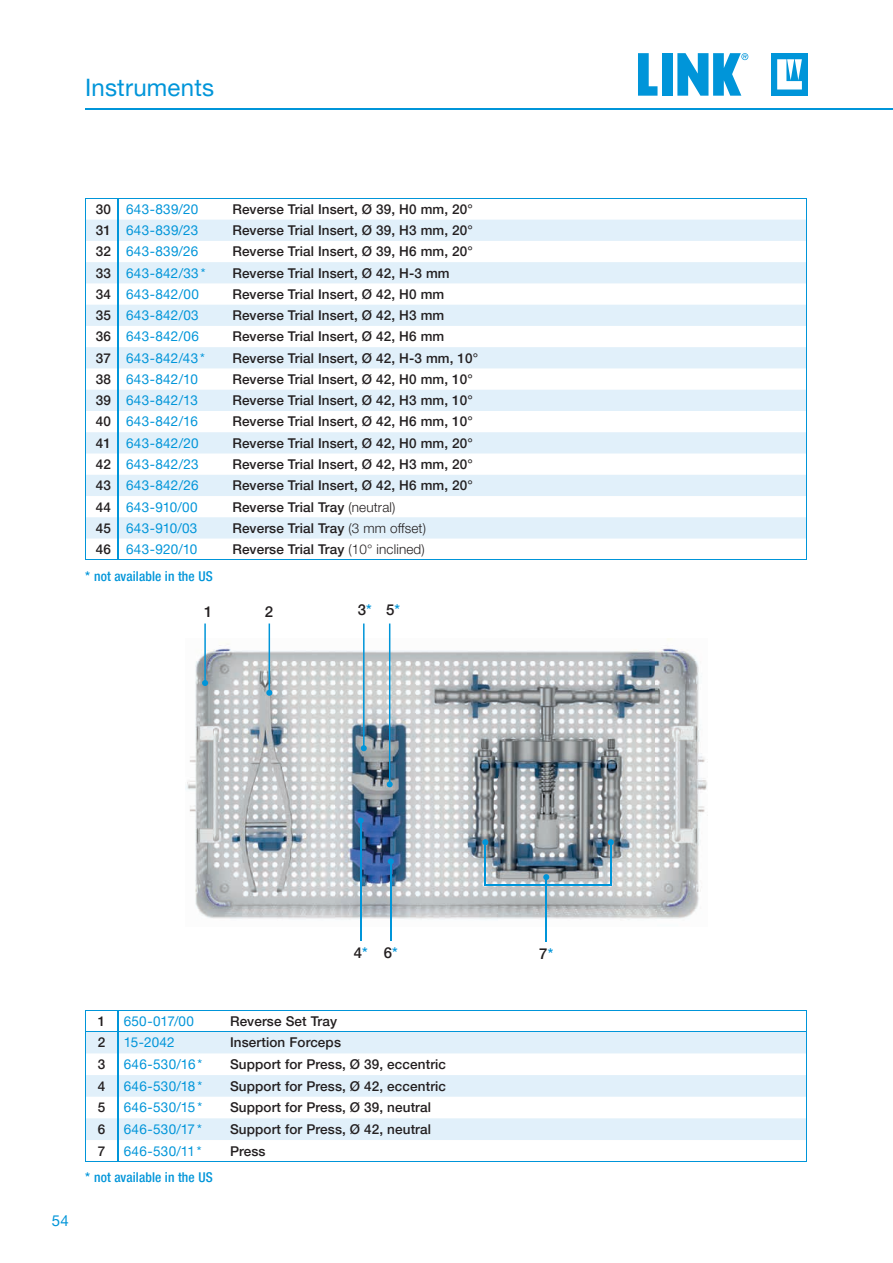
<style>
.page{position:relative;width:893px;height:1263px;background:#fff}
.page>*{position:absolute;margin:0;border:0;box-sizing:border-box;transform-origin:0 0}
.t1{font:24px "Helvetica Neue LT Pro";letter-spacing:.01em;color:#0095d9}
.t2{font:500 15px "Helvetica Neue LT Pro";color:#231f20}
.t3{font:15px "Helvetica Neue LT Pro";color:#0095d9}
.t4{font:500 13.5px "Helvetica Neue LT Pro";letter-spacing:.01em;color:#231f20}
.t5{font:13.5px "Helvetica Neue LT Pro";letter-spacing:.025em;color:#0095d9}
.t6{font:500 condensed 13.5px "Helvetica Neue LT Pro";letter-spacing:.01em;color:#0095d9}
.s1{font-weight:500;color:#231f20}
.s2{font-weight:300}
.s3{font-stretch:normal}
.s4{color:#0095d9}
</style>
<div class="page">
<div style="left:771px;top:53px;width:37px;height:43px;background:#0095d9"></div>
<svg style="left:777px;top:59px;width:25px;height:31px"></svg>
<svg style="left:638px;top:53px;width:19px;height:43px"></svg>
<div style="left:662px;top:53px;width:11px;height:43px;background:#0095d9"></div>
<svg style="left:677px;top:53px;width:71px;height:43px"></svg>
<hr style="left:85px;top:108px;width:808px;height:2px;background:#0095d9">
<svg style="left:86px;top:199px;width:720px;height:361px"></svg>
<svg style="left:86px;top:220px;width:720px;height:318px"></svg>
<svg style="left:86px;top:262px;width:720px;height:106px;fill:#e1f0fa"></svg>
<svg style="left:117px;top:199px;width:1px;height:361px"></svg>
<svg style="left:85px;top:199px;width:1px;height:361px"></svg>
<svg style="left:806px;top:199px;width:1px;height:361px"></svg>
<hr style="left:85px;top:560px;width:33px;height:1px;background:#0095d9">
<hr style="left:118px;top:560px;width:106px;height:1px;background:#0095d9">
<hr style="left:224px;top:560px;width:583px;height:1px;background:#0095d9">
<hr style="left:85px;top:198px;width:33px;height:1px;background:#0095d9">
<hr style="left:118px;top:198px;width:106px;height:1px;background:#0095d9">
<hr style="left:224px;top:198px;width:583px;height:1px;background:#0095d9">
<img style="left:185px;top:639px;width:522px;height:287px">
<svg style="left:85px;top:1010px;width:722px;height:151px"></svg>
<hr style="left:85px;top:1161px;width:33px;height:1px;background:#0095d9">
<hr style="left:118px;top:1161px;width:106px;height:1px;background:#0095d9">
<hr style="left:224px;top:1161px;width:583px;height:1px;background:#0095d9">
<hr style="left:86px;top:1031px;width:32px;height:1px;background:#0095d9">
<hr style="left:118px;top:1031px;width:106px;height:1px;background:#0095d9">
<hr style="left:224px;top:1031px;width:582px;height:1px;background:#0095d9">
<hr style="left:390px;top:861px;width:2px;height:80px;background:#0095d9">
<svg style="left:388px;top:858px;width:6px;height:6px"></svg>
<hr style="left:204px;top:623px;width:2px;height:60px;background:#0095d9">
<svg style="left:202px;top:680px;width:6px;height:6px"></svg>
<hr style="left:269px;top:623px;width:1px;height:70px;background:#0095d9">
<svg style="left:266px;top:690px;width:6px;height:6px"></svg>
<hr style="left:363px;top:623px;width:2px;height:125px;background:#0095d9">
<svg style="left:361px;top:745px;width:6px;height:6px"></svg>
<hr style="left:389px;top:623px;width:1px;height:161px;background:#0095d9">
<svg style="left:387px;top:781px;width:6px;height:6px"></svg>
<hr style="left:360px;top:820px;width:1px;height:121px;background:#0095d9">
<svg style="left:358px;top:817px;width:6px;height:6px"></svg>
<hr style="left:485px;top:842px;width:1px;height:43px;background:#0095d9">
<svg style="left:482px;top:839px;width:6px;height:6px"></svg>
<hr style="left:545px;top:877px;width:2px;height:65px;background:#0095d9">
<svg style="left:543px;top:874px;width:6px;height:6px"></svg>
<hr style="left:610px;top:842px;width:2px;height:43px;background:#0095d9">
<svg style="left:608px;top:839px;width:6px;height:6px"></svg>
<hr style="left:485px;top:884px;width:126px;height:1px;background:#0095d9">
<h1 class="t1" style="left:85px;top:72px;width:131px">Instruments</h1>
<p class="t5" style="left:96px;top:201px;width:104px"><span class="s1">30</span> 643-839/20</p>
<p class="t4" style="left:232px;top:201px;width:242px">Reverse Trial Insert, Ø 39, H0 mm, 20°</p>
<p class="t5" style="left:96px;top:222px;width:104px"><span class="s1">31</span> 643-839/23</p>
<p class="t4" style="left:232px;top:222px;width:242px">Reverse Trial Insert, Ø 39, H3 mm, 20°</p>
<p class="t5" style="left:96px;top:243px;width:104px"><span class="s1">32</span> 643-839/26</p>
<p class="t4" style="left:232px;top:243px;width:242px">Reverse Trial Insert, Ø 39, H6 mm, 20°</p>
<p class="t5" style="left:96px;top:264px;width:111px"><span class="s1">33</span> 643-842/33 *</p>
<p class="t4" style="left:232px;top:265px;width:219px">Reverse Trial Insert, Ø 42, H-3 mm</p>
<p class="t5" style="left:96px;top:286px;width:104px"><span class="s1">34</span> 643-842/00</p>
<p class="t4" style="left:232px;top:286px;width:213px">Reverse Trial Insert, Ø 42, H0 mm</p>
<p class="t5" style="left:96px;top:307px;width:104px"><span class="s1">35</span> 643-842/03</p>
<p class="t4" style="left:232px;top:307px;width:213px">Reverse Trial Insert, Ø 42, H3 mm</p>
<p class="t5" style="left:96px;top:328px;width:104px"><span class="s1">36</span> 643-842/06</p>
<p class="t4" style="left:232px;top:328px;width:213px">Reverse Trial Insert, Ø 42, H6 mm</p>
<p class="t5" style="left:96px;top:349px;width:111px"><span class="s1">37</span> 643-842/43 *</p>
<p class="t4" style="left:232px;top:350px;width:247px">Reverse Trial Insert, Ø 42, H-3 mm, 10°</p>
<p class="t5" style="left:96px;top:371px;width:103px"><span class="s1">38</span> 643-842/10</p>
<p class="t4" style="left:232px;top:371px;width:242px">Reverse Trial Insert, Ø 42, H0 mm, 10°</p>
<p class="t5" style="left:96px;top:392px;width:103px"><span class="s1">39</span> 643-842/13</p>
<p class="t4" style="left:232px;top:392px;width:242px">Reverse Trial Insert, Ø 42, H3 mm, 10°</p>
<p class="t5" style="left:96px;top:413px;width:103px"><span class="s1">40</span> 643-842/16</p>
<p class="t4" style="left:232px;top:413px;width:242px">Reverse Trial Insert, Ø 42, H6 mm, 10°</p>
<p class="t5" style="left:96px;top:435px;width:104px"><span class="s1">41</span> 643-842/20</p>
<p class="t4" style="left:232px;top:435px;width:242px">Reverse Trial Insert, Ø 42, H0 mm, 20°</p>
<p class="t5" style="left:96px;top:456px;width:104px"><span class="s1">42</span> 643-842/23</p>
<p class="t4" style="left:232px;top:456px;width:242px">Reverse Trial Insert, Ø 42, H3 mm, 20°</p>
<p class="t5" style="left:96px;top:477px;width:104px"><span class="s1">43</span> 643-842/26</p>
<p class="t4" style="left:232px;top:477px;width:242px">Reverse Trial Insert, Ø 42, H6 mm, 20°</p>
<p class="t5" style="left:96px;top:498px;width:103px"><span class="s1">44</span> 643-910/00</p>
<p class="t4" style="left:232px;top:499px;width:165px">Reverse Trial Tray <span class="s2">(neutral)</span></p>
<p class="t5" style="left:96px;top:520px;width:103px"><span class="s1">45</span> 643-910/03</p>
<p class="t4" style="left:232px;top:520px;width:195px">Reverse Trial Tray <span class="s2">(3 mm offset)</span></p>
<p class="t5" style="left:96px;top:541px;width:103px"><span class="s1">46</span> 643-920/10</p>
<p class="t4" style="left:232px;top:541px;width:194px">Reverse Trial Tray <span class="s2">(10° inclined)</span></p>
<p class="t6" style="left:85px;top:568px;width:129px"><span class="s3">*</span> not available in the US</p>
<p class="t2" style="left:204px;top:602px;width:10px">1</p>
<p class="t2" style="left:265px;top:602px;width:10px">2</p>
<p class="t2" style="left:358px;top:601px;width:44px">3<span class="s4">*</span> 5<span class="s4">*</span></p>
<p class="t2" style="left:354px;top:943px;width:16px">4<span class="s4">*</span></p>
<p class="t2" style="left:539px;top:945px;width:16px">7<span class="s4">*</span></p>
<p class="t2" style="left:384px;top:943px;width:16px">6<span class="s4">*</span></p>
<p class="t3" style="left:52px;top:1211px;width:18px">54</p>
<p class="t4" style="left:98px;top:1013px;width:9px">1</p>
<p class="t5" style="left:124px;top:1013px;width:72px">650-017/00</p>
<p class="t4" style="left:230px;top:1013px;width:109px">Reverse Set Tray</p>
<p class="t4" style="left:98px;top:1034px;width:9px">2</p>
<p class="t5" style="left:124px;top:1034px;width:52px">15-2042</p>
<p class="t4" style="left:230px;top:1034px;width:112px">Insertion Forceps</p>
<p class="t4" style="left:98px;top:1056px;width:9px">3</p>
<p class="t5" style="left:124px;top:1056px;width:80px">646-530/16 *</p>
<p class="t4" style="left:230px;top:1056px;width:218px">Support for Press, Ø 39, eccentric</p>
<p class="t4" style="left:98px;top:1078px;width:9px">4</p>
<p class="t5" style="left:124px;top:1077px;width:80px">646-530/18 *</p>
<p class="t4" style="left:230px;top:1078px;width:218px">Support for Press, Ø 42, eccentric</p>
<p class="t4" style="left:98px;top:1099px;width:9px">5</p>
<p class="t5" style="left:124px;top:1099px;width:80px">646-530/15 *</p>
<p class="t4" style="left:230px;top:1099px;width:203px">Support for Press, Ø 39, neutral</p>
<p class="t4" style="left:98px;top:1121px;width:9px">6</p>
<p class="t5" style="left:124px;top:1121px;width:80px">646-530/17 *</p>
<p class="t4" style="left:230px;top:1121px;width:203px">Support for Press, Ø 42, neutral</p>
<p class="t4" style="left:98px;top:1143px;width:9px">7</p>
<p class="t5" style="left:124px;top:1142px;width:79px">646-530/11 *</p>
<p class="t4" style="left:230px;top:1143px;width:37px">Press</p>
<p class="t6" style="left:85px;top:1169px;width:129px"><span class="s3">*</span> not available in the US</p>
</div>
